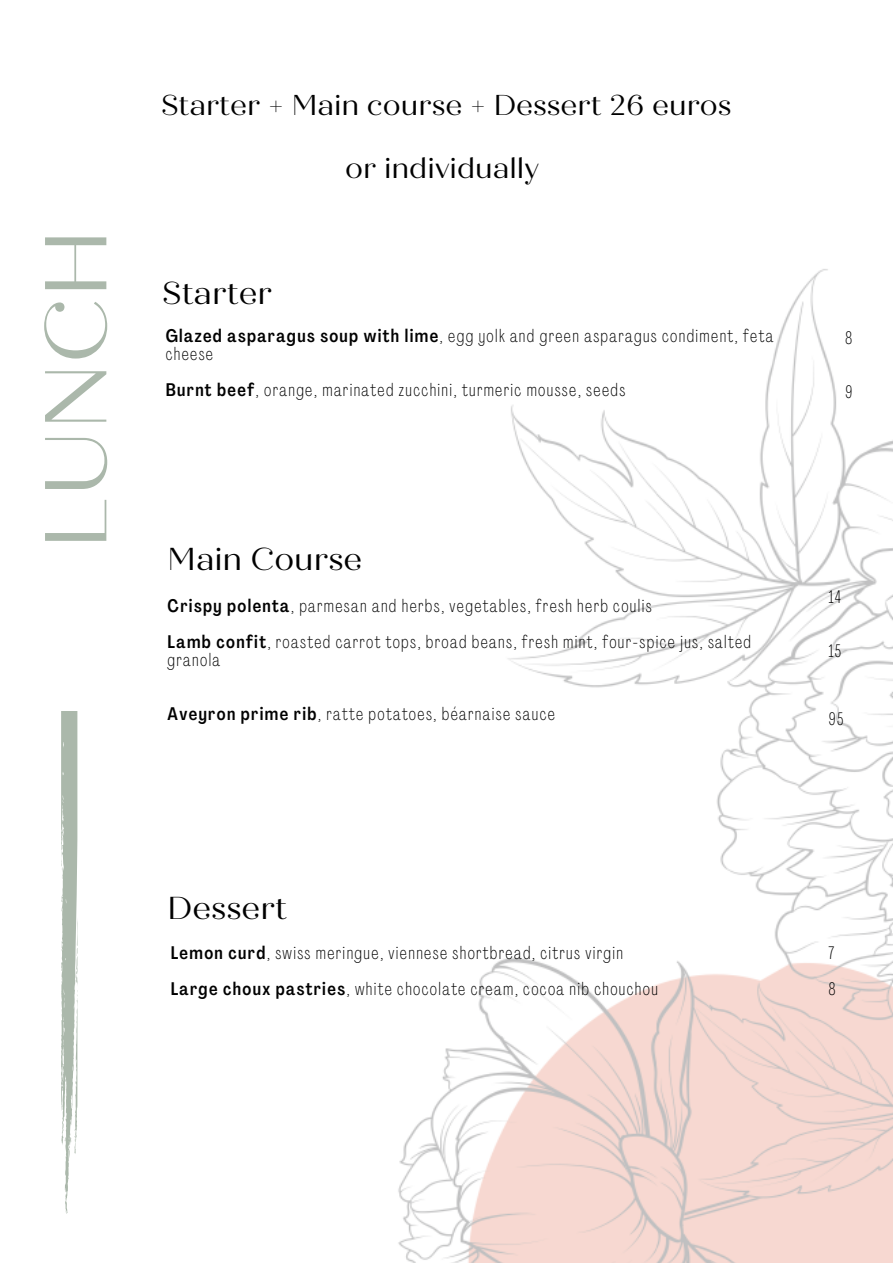
<style>
.page{position:relative;width:893px;height:1264px;background:#fff}
.page>*{position:absolute;margin:0;border:0;box-sizing:border-box;transform-origin:0 0}
.t1{font:87.6px "Quiche Display";color:#abb8ab}
.t2{font:31.65px "Quiche Display";color:#000}
.t3{font:28.65px "Quiche Display";color:#000}
.t4{font:100 18px/18px "Agrandir Tight";letter-spacing:.075em;color:#000}
.s1{font-weight:500}
</style>
<div class="page">
<svg style="left:61px;top:711px;width:17px;height:502px"></svg>
<img style="left:398px;top:269px;width:494px;height:993px">
<p class="t1" style="left:24px;top:549px;width:322px;rotate:-90deg">LUNCH</p>
<p class="t3" style="left:161px;top:87px;width:572px">Starter + Main course + Dessert 26 euros</p>
<p class="t3" style="left:345px;top:151px;width:195px">or individually</p>
<p class="t2" style="left:162px;top:273px;width:111px">Starter</p>
<p class="t4" style="left:166px;top:329px;width:609px"><span class="s1">Glazed asparagus soup with lime</span>, egg yolk and green asparagus condiment, feta cheese</p>
<p class="t4" style="left:166px;top:383px;width:461px"><span class="s1">Burnt beef</span>, orange, marinated zucchini, turmeric mousse, seeds</p>
<p class="t2" style="left:168px;top:540px;width:196px">Main Course</p>
<p class="t4" style="left:168px;top:598px;width:485px"><span class="s1">Crispy polenta</span>, parmesan and herbs, vegetables, fresh herb coulis</p>
<p class="t4" style="left:168px;top:634px;width:585px"><span class="s1">Lamb confit</span>, roasted carrot tops, broad beans, fresh mint, four-spice jus, salted granola</p>
<p class="t4" style="left:168px;top:706px;width:389px"><span class="s1">Aveyron prime rib</span>, ratte potatoes, béarnaise sauce</p>
<p class="t4" style="left:845px;top:331px;width:9px">8</p>
<p class="t4" style="left:845px;top:385px;width:9px">9</p>
<p class="t4" style="left:828px;top:589px;width:14px">14</p>
<p class="t4" style="left:828px;top:643px;width:15px">15</p>
<p class="t4" style="left:828px;top:711px;width:17px">95</p>
<p class="t2" style="left:168px;top:888px;width:121px">Dessert</p>
<p class="t4" style="left:171px;top:945px;width:454px"><span class="s1">Lemon curd</span>, swiss meringue, viennese shortbread, citrus virgin</p>
<p class="t4" style="left:171px;top:981px;width:488px"><span class="s1">Large choux pastries</span>, white chocolate cream, cocoa nib chouchou</p>
<p class="t4" style="left:828px;top:945px;width:7px">7</p>
<p class="t4" style="left:828px;top:981px;width:9px">8</p>
</div>
